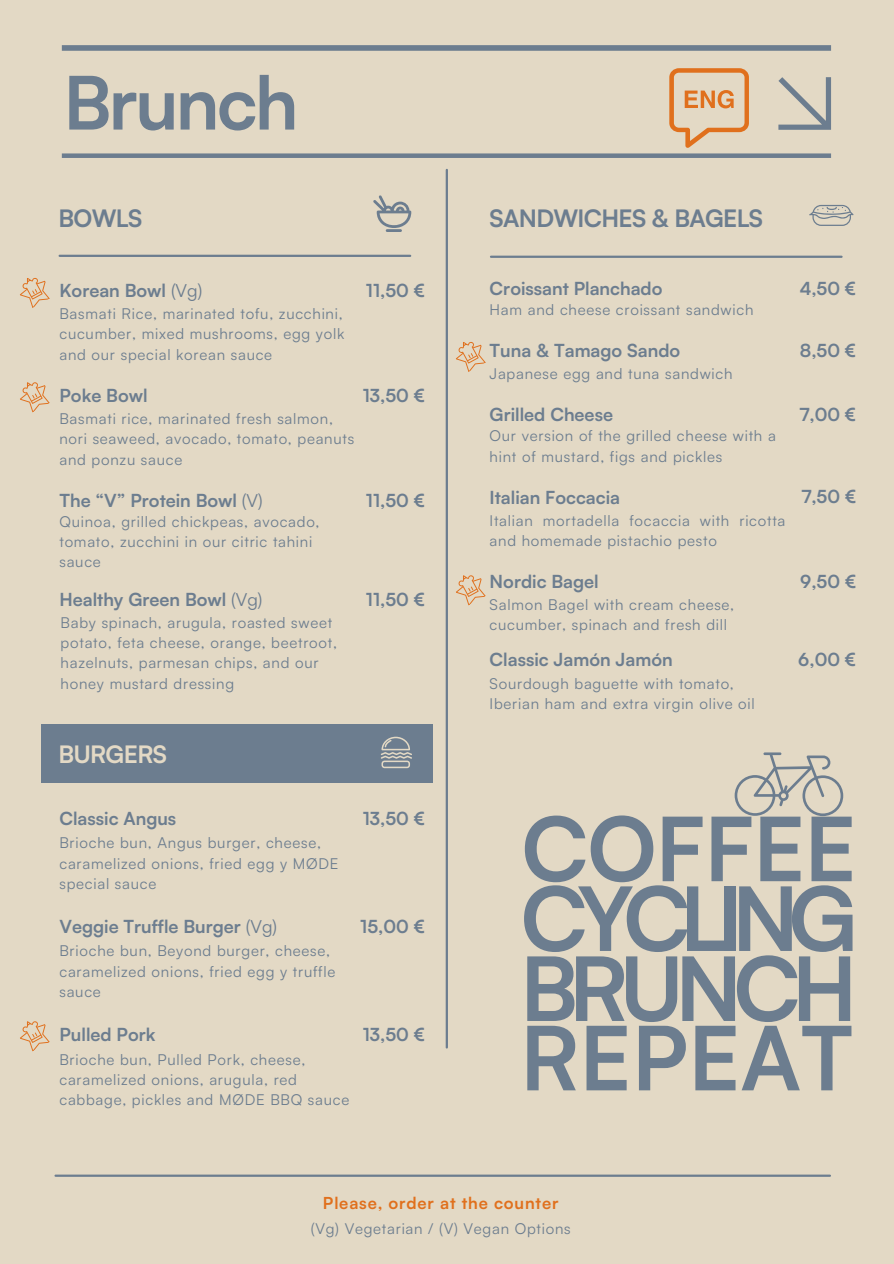
<style>
.page{position:relative;width:894px;height:1264px;background:#fff}
.page>*{position:absolute;margin:0;border:0;box-sizing:border-box;transform-origin:0 0}
.t1{font:700 88.35px/139.4px "Satoshi";letter-spacing:-.12em;color:#6c7d8f}
.t2{font:700 88.35px "Satoshi";letter-spacing:-.1em;color:#6c7d8f}
.t3{font:700 73.5px "Satoshi";letter-spacing:-.03em;color:#6c7d8f}
.t4{font:700 24px "Satoshi";letter-spacing:-.03em;color:#6c7d8f}
.t5{font:700 24px "Satoshi";letter-spacing:-.03em;color:#e3d9c5}
.t6{font:700 18px "Satoshi";color:#6c7d8f}
.t7{font:700 16.5px "Satoshi";letter-spacing:.05em;color:#e0701d}
.t8{font:15px/20.2px "Satoshi";letter-spacing:.05em;color:#6c7d8f}
.s1{font-weight:400}
</style>
<div class="page">
<div style="left:0;top:0;width:893px;height:1263px;background:#e3d9c5"></div>
<hr style="left:60px;top:255px;width:350px;height:2px;background:#6c7d8f">
<hr style="left:445px;top:170px;width:3px;height:877px;background:#6c7d8f">
<svg style="left:373px;top:195px;width:38px;height:33px"></svg>
<hr style="left:385px;top:229px;width:17px;height:3px;background:#6c7d8f">
<hr style="left:56px;top:1174px;width:773px;height:2px;background:#6c7d8f">
<hr style="left:491px;top:256px;width:350px;height:2px;background:#6c7d8f">
<svg style="left:809px;top:205px;width:44px;height:21px"></svg>
<div style="left:62px;top:45px;width:768px;height:6px;background:#6c7d8f"></div>
<div style="left:62px;top:153px;width:768px;height:5px;background:#6c7d8f"></div>
<div style="left:41px;top:724px;width:391px;height:58px;background:#6c7d8f"></div>
<svg style="left:380px;top:736px;width:32px;height:32px"></svg>
<svg style="left:734px;top:752px;width:108px;height:64px"></svg>
<svg style="left:456px;top:342px;width:30px;height:30px"></svg>
<svg style="left:456px;top:575px;width:30px;height:31px"></svg>
<svg style="left:20px;top:1021px;width:30px;height:31px"></svg>
<svg style="left:20px;top:278px;width:30px;height:30px"></svg>
<svg style="left:20px;top:382px;width:30px;height:31px"></svg>
<svg style="left:669px;top:68px;width:79px;height:80px"></svg>
<svg style="left:778px;top:77px;width:52px;height:53px"></svg>
<h4 class="t3" style="left:63px;top:55px;width:236px">Brunch</h4>
<h2 class="t4" style="left:58px;top:202px;width:85px">BOWLS</h2>
<p class="t6" style="left:59px;top:278px;width:144px">Korean Bowl <span class="s1">(Vg)</span></p>
<h4 class="t8" style="left:59px;top:303px;width:286px;text-align:justify">Basmati Rice, marinated tofu, zucchini, cucumber, mixed mushrooms, egg yolk and our special korean sauce</h4>
<h3 class="t6" style="left:366px;top:278px;width:61px">11,50 €</h3>
<p class="t6" style="left:59px;top:384px;width:90px">Poke Bowl</p>
<p class="t8" style="left:59px;top:408px;width:296px">Basmati rice, marinated fresh salmon, nori seaweed, avocado, tomato, peanuts and ponzu sauce</p>
<p class="t6" style="left:362px;top:383px;width:64px">13,50 €</p>
<p class="t6" style="left:59px;top:488px;width:205px">The “V” Protein Bowl <span class="s1">(V)</span></p>
<p class="t8" style="left:59px;top:511px;width:261px">Quinoa, grilled chickpeas, avocado, tomato, zucchini in our citric tahini sauce</p>
<h4 class="t6" style="left:59px;top:587px;width:204px">Healthy Green Bowl <span class="s1">(Vg)</span></h4>
<h6 class="t8" style="left:61px;top:612px;width:278px">Baby spinach, arugula, roasted sweet potato, feta cheese, orange, beetroot, hazelnuts, parmesan chips, and our honey mustard dressing</h6>
<p class="t6" style="left:366px;top:488px;width:61px">11,50 €</p>
<h6 class="t6" style="left:366px;top:587px;width:61px">11,50 €</h6>
<p class="t5" style="left:58px;top:738px;width:110px">BURGERS</p>
<p class="t6" style="left:59px;top:806px;width:118px">Classic Angus</p>
<h4 class="t6" style="left:362px;top:806px;width:64px">13,50 €</h4>
<h6 class="t8" style="left:59px;top:832px;width:280px">Brioche bun, Angus burger, cheese, caramelized onions, fried egg y MØDE special sauce</h6>
<p class="t6" style="left:59px;top:914px;width:219px">Veggie Truffle Burger <span class="s1">(Vg)</span></p>
<h4 class="t6" style="left:360px;top:914px;width:66px">15,00 €</h4>
<h6 class="t8" style="left:59px;top:940px;width:277px">Brioche bun, Beyond burger, cheese, caramelized onions, fried egg y truffle sauce</h6>
<h5 class="t6" style="left:59px;top:1022px;width:98px">Pulled Pork</h5>
<h3 class="t6" style="left:362px;top:1022px;width:64px">13,50 €</h3>
<p class="t8" style="left:59px;top:1048px;width:291px">Brioche bun, Pulled Pork, cheese, caramelized onions, arugula, red cabbage, pickles and MØDE BBQ sauce</p>
<h5 class="t4" style="left:489px;top:202px;width:275px">SANDWICHES &amp; BAGELS</h5>
<p class="t6" style="left:489px;top:277px;width:174px">Croissant Planchado</p>
<h5 class="t8" style="left:489px;top:299px;width:265px">Ham and cheese croissant sandwich</h5>
<p class="t6" style="left:489px;top:339px;width:192px">Tuna &amp; Tamago Sando</p>
<h4 class="t8" style="left:489px;top:363px;width:244px">Japanese egg and tuna sandwich</h4>
<p class="t6" style="left:489px;top:403px;width:125px">Grilled Cheese</p>
<h4 class="t8" style="left:489px;top:425px;width:288px">Our version of the grilled cheese with a hint of mustard, figs and pickles</h4>
<h5 class="t6" style="left:489px;top:485px;width:132px">Italian Foccacia</h5>
<p class="t8" style="left:489px;top:509px;width:297px">Italian mortadella focaccia with ricotta and homemade pistachio pesto</p>
<p class="t6" style="left:489px;top:569px;width:110px">Nordic Bagel</p>
<h4 class="t8" style="left:489px;top:594px;width:246px">Salmon Bagel with cream cheese, cucumber, spinach and fresh dill</h4>
<h5 class="t6" style="left:489px;top:648px;width:184px">Classic Jamón Jamón</h5>
<p class="t8" style="left:489px;top:672px;width:266px">Sourdough baguette with tomato,<br>Iberian ham and extra virgin olive oil</p>
<h4 class="t6" style="left:799px;top:277px;width:58px">4,50 €</h4>
<p class="t6" style="left:799px;top:339px;width:58px">8,50 €</p>
<h5 class="t6" style="left:799px;top:403px;width:58px">7,00 €</h5>
<p class="t6" style="left:801px;top:485px;width:56px">7,50 €</p>
<h3 class="t6" style="left:800px;top:569px;width:57px">9,50 €</h3>
<p class="t6" style="left:798px;top:648px;width:59px">6,00 €</p>
<h4 class="t2" style="left:521px;top:792px;width:337px">COFFEE</h4>
<h5 class="t1" style="left:520px;top:847px;width:339px">CYCLING<br>REPEAT</h5>
<h1 class="t2" style="left:520px;top:931px;width:338px">BRUNCH</h1>
<h4 class="t7" style="left:323px;top:1192px;width:237px">Please, order at the counter</h4>
<p class="t8" style="left:311px;top:1217px;width:261px">(Vg) Vegetarian / (V) Vegan Options</p>
</div>
